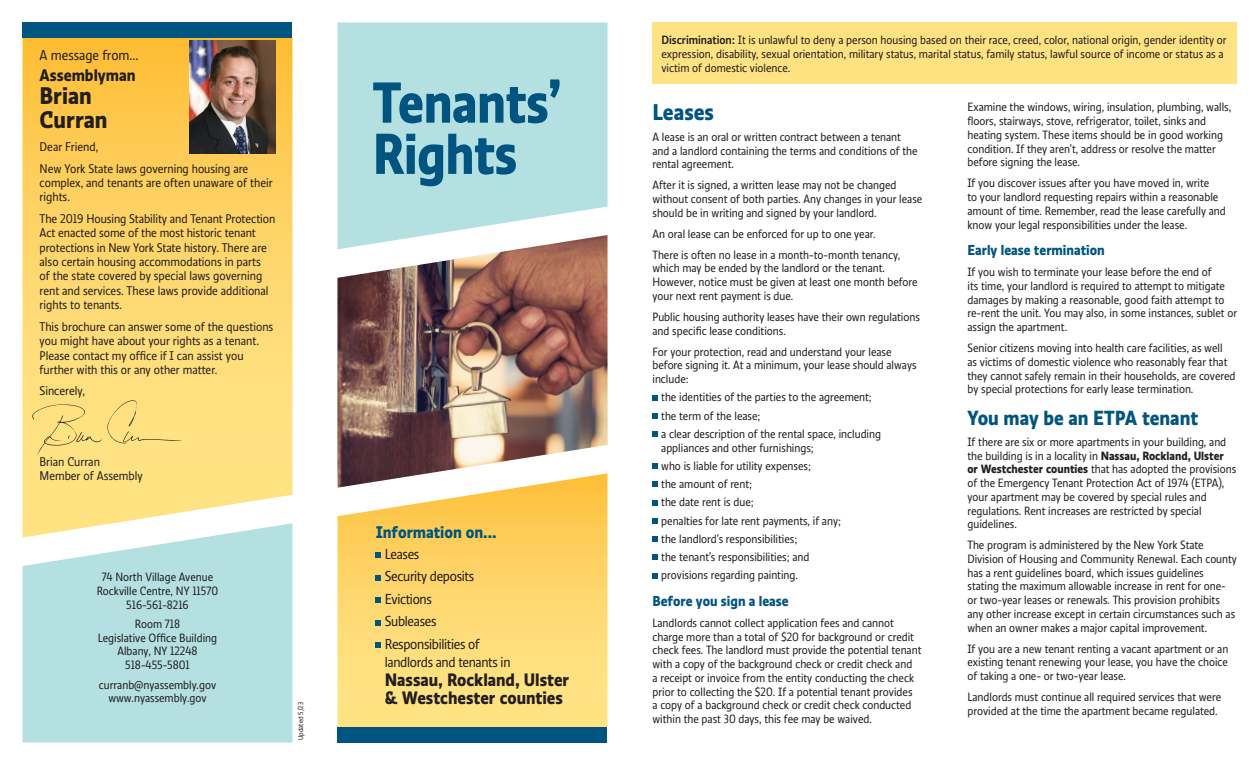
<style>
.page{position:relative;width:1260px;height:765px;background:#fff}
.page>*{position:absolute;margin:0;border:0;box-sizing:border-box;transform-origin:0 0}
.t1{font:700 60px/51.2px "Ratio Display";letter-spacing:-.01em;color:#005480;scale:.96 1}
.t2{font:700 25px/23.8px "Ratio Display";color:#231f20}
.t3{font:700 23.75px "Ratio Display";color:#005480}
.t4{font:700 21.25px "Ratio Display";color:#005480}
.t5{font:700 18.75px/18.8px "Ratio Display";color:#231f20}
.t6{font:700 17.5px "Ratio Display";color:#005480}
.t7{font:700 17.5px "Ratio Display";color:#231f20}
.t8{font:15px/22.5px "Ratio Display";letter-spacing:-.02em;color:#231f20}
.t9{font:700 15px "Ratio Display";color:#005480}
.t10{font:15px "Ratio Display";color:#231f20}
.t11{font:13.12px/14.4px "Ratio Display";color:#231f20}
.t12{font:12.5px/13.8px "Ratio Display";color:#231f20}
.t13{font:7.5px "Ratio Display";color:#231f20}
.s1{font-weight:500}
.s2{font-weight:700}
</style>
<div class="page">
<svg style="left:338px;top:488px;width:270px;height:239px;background:#fed974"></svg>
<div style="left:338px;top:22px;width:270px;height:213px;background:#b5e0e1"></div>
<div style="left:338px;top:727px;width:270px;height:15px;background:#005480"></div>
<div style="left:22px;top:538px;width:270px;height:204px;background:#b5e0e1"></div>
<svg style="left:22px;top:38px;width:270px;height:500px;background:#fdd771"></svg>
<div style="left:652px;top:22px;width:586px;height:62px;background:#ffe383"></div>
<div style="left:22px;top:22px;width:270px;height:16px;background:#005480"></div>
<img style="left:338px;top:235px;width:270px;height:253px">
<svg style="left:652px;top:395px;width:6px;height:5px"></svg>
<svg style="left:652px;top:413px;width:6px;height:5px"></svg>
<svg style="left:652px;top:431px;width:6px;height:6px"></svg>
<svg style="left:652px;top:463px;width:6px;height:6px"></svg>
<svg style="left:652px;top:482px;width:6px;height:5px"></svg>
<svg style="left:652px;top:500px;width:6px;height:5px"></svg>
<svg style="left:652px;top:518px;width:6px;height:5px"></svg>
<svg style="left:652px;top:536px;width:6px;height:6px"></svg>
<svg style="left:652px;top:555px;width:6px;height:5px"></svg>
<svg style="left:652px;top:573px;width:6px;height:5px"></svg>
<svg style="left:376px;top:552px;width:5px;height:6px"></svg>
<svg style="left:376px;top:575px;width:5px;height:5px"></svg>
<svg style="left:376px;top:597px;width:5px;height:6px"></svg>
<svg style="left:376px;top:620px;width:5px;height:5px"></svg>
<svg style="left:376px;top:642px;width:5px;height:6px"></svg>
<img style="left:189px;top:41px;width:86px;height:112px">
<div style="left:22px;top:396px;width:171px;height:63px;background:#ffe181"></div>
<p class="t10" style="left:40px;top:46px;width:100px">A message from...</p>
<h3 class="t7" style="left:40px;top:64px;width:98px">Assemblyman</h3>
<h2 class="t2" style="left:40px;top:84px;width:69px">Brian<br>Curran</h2>
<p class="t11" style="left:40px;top:136px;width:210px;line-height:21.6px">Dear Friend,<br>New York State laws governing housing are</p>
<p class="t11" style="left:40px;top:176px;width:235px">complex, and tenants are often unaware of their rights.</p>
<p class="t11" style="left:40px;top:212px;width:237px">The 2019 Housing Stability and Tenant Protection Act enacted some of the most historic tenant protections in New York State history. There are also certain housing accommodations in parts<br>of the state covered by special laws governing rent and services. These laws provide additional rights to tenants.</p>
<p class="t11" style="left:40px;top:319px;width:235px">This brochure can answer some of the questions you might have about your rights as a tenant.<br>Please contact my office if I can assist you further with this or any other matter.</p>
<p class="t11" style="left:40px;top:384px;width:47px">Sincerely,</p>
<p class="t11" style="left:40px;top:455px;width:105px">Brian Curran<br>Member of Assembly</p>
<p class="t12" style="left:97px;top:570px;width:123px;text-align:center">74 North Village Avenue<br>Rockville Centre, NY 11570<br>516-561-8216</p>
<p class="t12" style="left:98px;top:617px;width:121px;text-align:center">Room 718<br>Legislative Office Building<br>Albany, NY 12248<br>518-455-5801</p>
<p class="t12" style="left:99px;top:678px;width:119px;text-align:center">curranb@nyassembly.gov www.nyassembly.gov</p>
<p class="t13" style="left:296px;top:740px;width:39px;rotate:-90deg">Updated 5/23</p>
<h1 class="t1" style="left:373px;top:76px;width:198px">Tenants’<br>Rights</h1>
<h3 class="t6" style="left:376px;top:521px;width:123px">Information on...</h3>
<p class="t8" style="left:385px;top:543px;width:96px">Leases<br>Security deposits<br>Evictions<br>Subleases<br>Responsibilities of</p>
<p class="t8" style="left:385px;top:651px;width:127px">landlords and tenants in</p>
<h3 class="t5" style="left:385px;top:670px;width:186px">Nassau, Rockland, Ulster &amp; Westchester counties</h3>
<p class="t12" style="left:662px;top:33px;width:567px"><span class="s1">Discrimination:</span> It is unlawful to deny a person housing based on their race, creed, color, national origin, gender identity or expression, disability, sexual orientation, military status, marital status, family status, lawful source of income or status as a victim of domestic violence.</p>
<h3 class="t3" style="left:652px;top:97px;width:63px">Leases</h3>
<p class="t12" style="left:652px;top:130px;width:267px">A lease is an oral or written contract between a tenant and a landlord containing the terms and conditions of the rental agreement.</p>
<p class="t12" style="left:652px;top:178px;width:271px">After it is signed, a written lease may not be changed without consent of both parties. Any changes in your lease should be in writing and signed by your landlord.</p>
<p class="t12" style="left:652px;top:223px;width:249px;line-height:21px">An oral lease can be enforced for up to one year.<br>There is often no lease in a month-to-month tenancy,</p>
<p class="t12" style="left:652px;top:262px;width:267px">which may be ended by the landlord or the tenant.<br>However, notice must be given at least one month before your next rent payment is due.</p>
<p class="t12" style="left:652px;top:310px;width:269px">Public housing authority leases have their own regulations and specific lease conditions.</p>
<p class="t12" style="left:652px;top:345px;width:266px">For your protection, read and understand your lease before signing it. At a minimum, your lease should always include:</p>
<p class="t12" style="left:661px;top:388px;width:221px;line-height:18.2px">the identities of the parties to the agreement; the term of the lease;<br>a clear description of the rental space, including</p>
<p class="t12" style="left:661px;top:439px;width:181px;line-height:18.2px">appliances and other furnishings;<br>who is liable for utility expenses;<br>the amount of rent;<br>the date rent is due;<br>penalties for late rent payments, if any; the landlord’s responsibilities;<br>the tenant’s responsibilities; and provisions regarding painting.</p>
<p class="t9" style="left:652px;top:592px;width:138px">Before you sign a lease</p>
<p class="t12" style="left:652px;top:616px;width:270px">Landlords cannot collect application fees and cannot charge more than a total of $20 for background or credit check fees. The landlord must provide the potential tenant with a copy of the background check or credit check and<br>a receipt or invoice from the entity conducting the check prior to collecting the $20. If a potential tenant provides<br>a copy of a background check or credit check conducted within the past 30 days, this fee may be waived.</p>
<p class="t12" style="left:968px;top:101px;width:265px">Examine the windows, wiring, insulation, plumbing, walls, floors, stairways, stove, refrigerator, toilet, sinks and heating system. These items should be in good working condition. If they aren’t, address or resolve the matter before signing the lease.</p>
<p class="t12" style="left:968px;top:177px;width:260px">If you discover issues after you have moved in, write<br>to your landlord requesting repairs within a reasonable amount of time. Remember, read the lease carefully and know your legal responsibilities under the lease.</p>
<p class="t9" style="left:968px;top:241px;width:139px">Early lease termination</p>
<p class="t12" style="left:968px;top:265px;width:271px">If you wish to terminate your lease before the end of<br>its time, your landlord is required to attempt to mitigate damages by making a reasonable, good faith attempt to re-rent the unit. You may also, in some instances, sublet or assign the apartment.</p>
<p class="t12" style="left:968px;top:341px;width:270px">Senior citizens moving into health care facilities, as well<br>as victims of domestic violence who reasonably fear that they cannot safely remain in their households, are covered by special protections for early lease termination.</p>
<h3 class="t4" style="left:968px;top:404px;width:232px">You may be an ETPA tenant</h3>
<p class="t12" style="left:968px;top:435px;width:270px">If there are six or more apartments in your building, and the building is in a locality in <span class="s2">Nassau, Rockland, Ulster or Westchester counties</span> that has adopted the provisions of the Emergency Tenant Protection Act of 1974 (ETPA), your apartment may be covered by special rules and regulations. Rent increases are restricted by special guidelines.</p>
<p class="t12" style="left:968px;top:538px;width:271px">The program is administered by the New York State Division of Housing and Community Renewal. Each county has a rent guidelines board, which issues guidelines stating the maximum allowable increase in rent for one&shy;or two-year leases or renewals. This provision prohibits any other increase except in certain circumstances such as when an owner makes a major capital improvement.</p>
<p class="t12" style="left:968px;top:642px;width:262px;text-align:justify">If you are a new tenant renting a vacant apartment or an existing tenant renewing your lease, you have the choice of taking a one- or two-year lease.</p>
<p class="t12" style="left:968px;top:690px;width:255px">Landlords must continue all required services that were provided at the time the apartment became regulated.</p>
</div>
